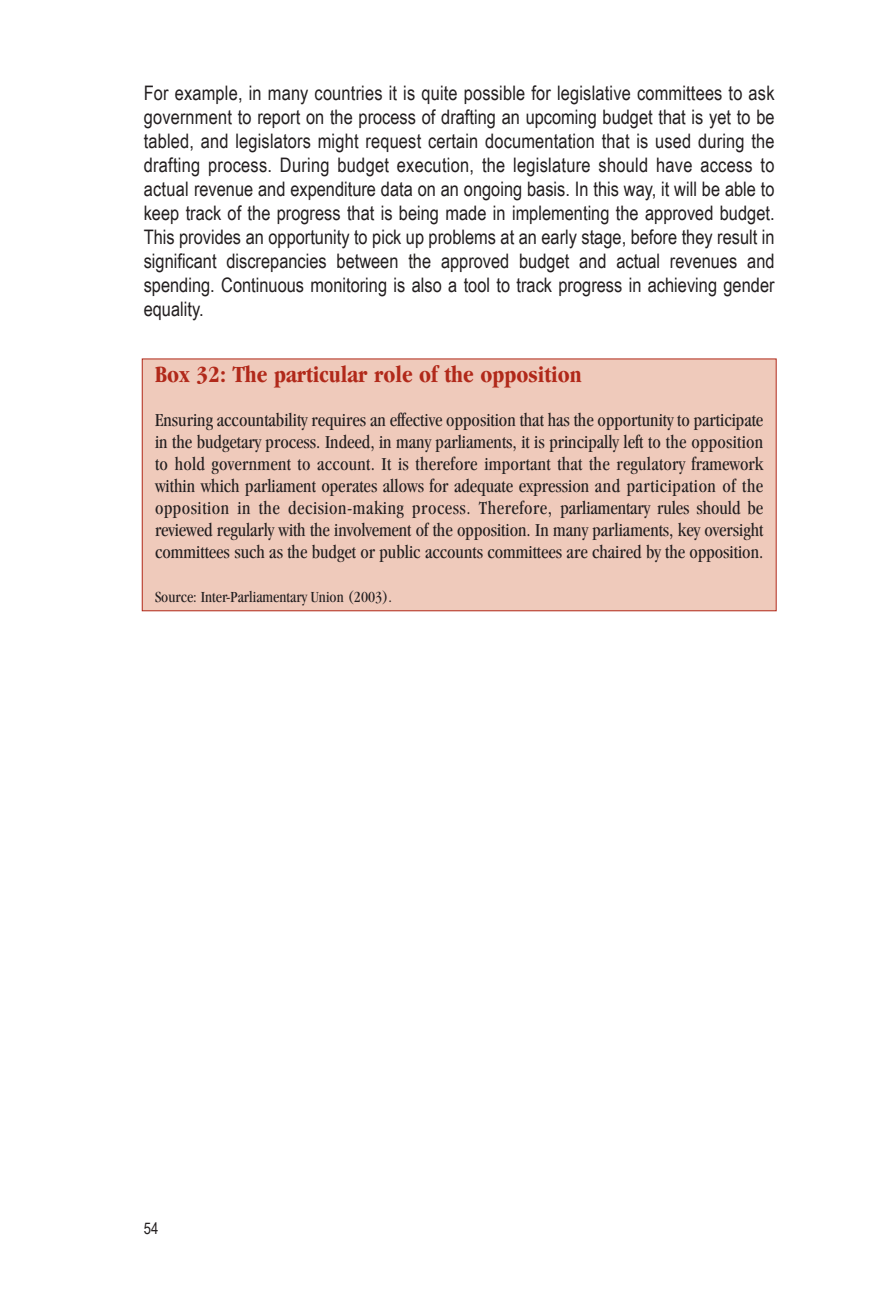
<style>
.page{position:relative;width:878px;height:1302px;background:#fff}
.page>*{position:absolute;margin:0;border:0;box-sizing:border-box;transform-origin:0 0}
.t1{font:700 condensed 24px "Garamond";color:#b1291a}
.t2{font:20px/24px "Arial Narrow";color:#231f20;text-align:justify}
.t3{font:condensed 19px/22px "Garamond";color:#231f20;text-align:justify}
.t4{font:condensed 16px "Garamond";color:#231f20}
.t5{font:16px "Arial Narrow";color:#231f20}
</style>
<div class="page">
<div style="left:141px;top:358px;width:636px;height:254px;background:#efcabb"></div>
<p class="t2" style="left:144px;top:80px;width:632px">For example, in many countries it is quite possible for legislative committees to ask government to report on the process of drafting an upcoming budget that is yet to be tabled, and legislators might request certain documentation that is used during the drafting process. During budget execution, the legislature should have access to actual revenue and expenditure data on an ongoing basis. In this way, it will be able to keep track of the progress that is being made in implementing the approved budget.<br>This provides an opportunity to pick up problems at an early stage, before they result in significant discrepancies between the approved budget and actual revenues and spending. Continuous monitoring is also a tool to track progress in achieving gender equality.</p>
<p class="t1" style="left:155px;top:366px;width:428px">Box 32: The particular role of the opposition</p>
<p class="t3" style="left:155px;top:411px;width:610px">Ensuring accountability requires an effective opposition that has the opportunity to participate in the budgetary process. Indeed, in many parliaments, it is principally left to the opposition to hold government to account. It is therefore important that the regulatory framework within which parliament operates allows for adequate expression and participation of the opposition in the decision-making process. Therefore, parliamentary rules should be reviewed regularly with the involvement of the opposition. In many parliaments, key oversight committees such as the budget or public accounts committees are chaired by the opposition.</p>
<p class="t4" style="left:155px;top:591px;width:239px">Source: Inter-Parliamentary Union (2003).</p>
<p class="t5" style="left:144px;top:1219px;width:16px">54</p>
</div>
